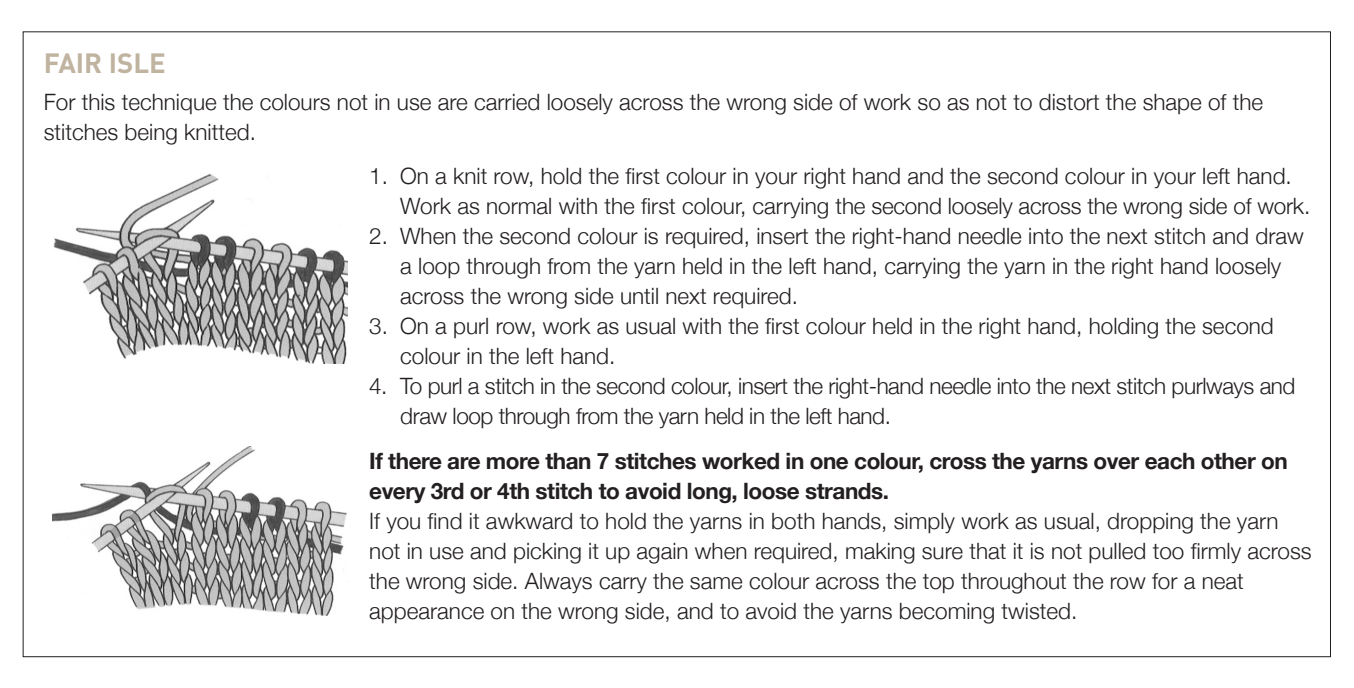
<style>
.page{position:relative;width:1354px;height:688px;background:#fff}
.page>*{position:absolute;margin:0;border:0;box-sizing:border-box;transform-origin:0 0}
.ACS_H_Breakout_Box{font:700 27.5px "DIN";color:#c0b4a0}
.ACS_Body_Text_Breako{font:300 22.5px/30px "Helvetica Neue";color:#231f20}
.ACS_Body_Text_Breako-2{font:300 22.5px/30px "Helvetica Neue";letter-spacing:-.02em;color:#231f20}
.ACS_Body_Text_Breako-3{font:700 22.5px/30px "Helvetica Neue";letter-spacing:-.02em;color:#231f20}
</style>
<div class="page">
<img style="left:53px;top:174px;width:295px;height:189px">
<img style="left:52px;top:446px;width:295px;height:168px">
<p class="ACS_H_Breakout_Box" style="left:44px;top:45px;width:123px">FAIR ISLE</p>
<p class="ACS_Body_Text_Breako" style="left:44px;top:86px;width:1220px">For this technique the colours not in use are carried loosely across the wrong side of work so as not to distort the shape of the stitches being knitted.</p>
<p class="ACS_Body_Text_Breako" style="left:400px;top:160px;width:911px;text-indent:-31px">1. On a knit row, hold the first colour in your right hand and the second colour in your left hand.<br>Work as normal with the first colour, carrying the second loosely across the wrong side of work.</p>
<p class="ACS_Body_Text_Breako" style="left:400px;top:220px;width:905px;text-indent:-31px">2. When the second colour is required, insert the right-hand needle into the next stitch and draw a loop through from the yarn held in the left hand, carrying the yarn in the right hand loosely across the wrong side until next required.</p>
<p class="ACS_Body_Text_Breako" style="left:400px;top:310px;width:875px;text-indent:-31px">3. On a purl row, work as usual with the first colour held in the right hand, holding the second colour in the left hand.</p>
<p class="ACS_Body_Text_Breako-2" style="left:400px;top:370px;width:896px;text-indent:-31px">4. To purl a stitch in the second colour, insert the right-hand needle into the next stitch purlways and draw loop through from the yarn held in the left hand.</p>
<p class="ACS_Body_Text_Breako-3" style="left:369px;top:445px;width:919px">If there are more than 7 stitches worked in one colour, cross the yarns over each other on every 3rd or 4th stitch to avoid long, loose strands.</p>
<p class="ACS_Body_Text_Breako" style="left:369px;top:505px;width:943px">If you find it awkward to hold the yarns in both hands, simply work as usual, dropping the yarn not in use and picking it up again when required, making sure that it is not pulled too firmly across the wrong side. Always carry the same colour across the top throughout the row for a neat appearance on the wrong side, and to avoid the yarns becoming twisted.</p>
</div>
